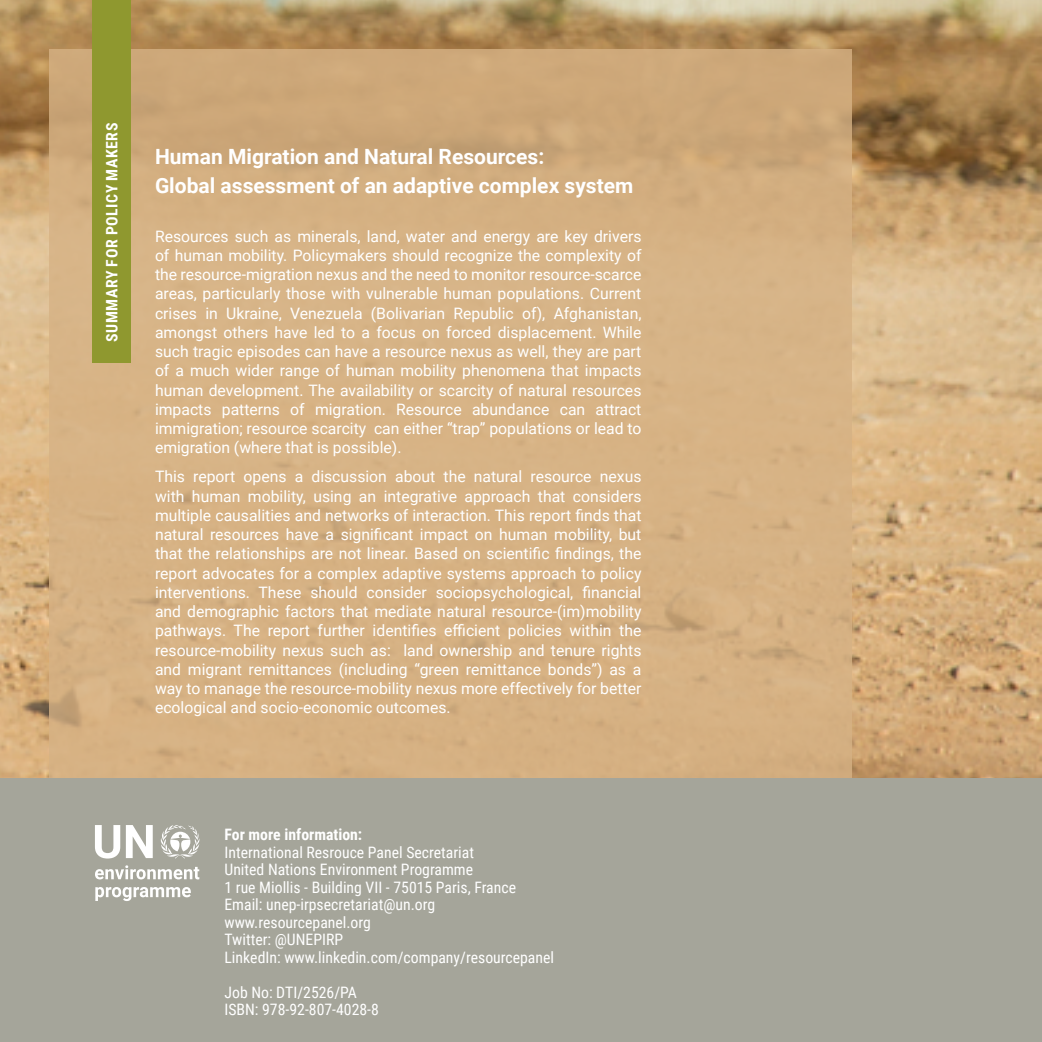
<style>
.page{position:relative;width:1042px;height:1042px;background:#fff}
.page>*{position:absolute;margin:0;border:0;box-sizing:border-box;transform-origin:0 0}
.t1{font:700 21px/29.2px "Roboto";color:#fff}
.t2{font:15.75px/19.2px "Roboto";color:#fff;text-align:justify}
.t3{font:15.75px/17.5px "Roboto Condensed";color:#fff}
.t4{font:700 15.75px "Roboto Condensed";letter-spacing:.03em;color:#fff}
.t5{font:700 15.75px "Roboto Condensed";color:#fff}
</style>
<div class="page">
<img style="left:0;top:0;width:1042px;height:778px">
<div style="left:50px;top:50px;width:802px;height:757px;background:#d6b285"></div>
<div style="left:0;top:778px;width:1042px;height:264px;background:#a5a59a"></div>
<svg style="left:160px;top:825px;width:40px;height:33px"></svg>
<svg style="left:95px;top:825px;width:25px;height:33px"></svg>
<svg style="left:126px;top:825px;width:27px;height:33px"></svg>
<svg style="left:95px;top:865px;width:104px;height:14px"></svg>
<svg style="left:95px;top:887px;width:96px;height:14px"></svg>
<div style="left:92px;top:0;width:38px;height:363px;background:#8f982f"></div>
<p class="t4" style="left:101px;top:342px;width:220px;rotate:-90deg">SUMMARY FOR POLICY MAKERS</p>
<h1 class="t1" style="left:155px;top:141px;width:480px">Human Migration and Natural Resources:<br>Global assessment of an adaptive complex system</h1>
<p class="t2" style="left:155px;top:226px;width:488px">Resources such as minerals, land, water and energy are key drivers of human mobility. Policymakers should recognize the complexity of the resource-migration nexus and the need to monitor resource-scarce areas, particularly those with vulnerable human populations. Current crises in Ukraine, Venezuela (Bolivarian Republic of), Afghanistan, amongst others have led to a focus on forced displacement. While such tragic episodes can have a resource nexus as well, they are part of a much wider range of human mobility phenomena that impacts human development. The availability or scarcity of natural resources impacts patterns of migration. Resource abundance can attract immigration; resource scarcity can either “trap” populations or lead to emigration (where that is possible).</p>
<p class="t2" style="left:155px;top:467px;width:488px">This report opens a discussion about the natural resource nexus with human mobility, using an integrative approach that considers multiple causalities and networks of interaction. This report finds that natural resources have a significant impact on human mobility, but that the relationships are not linear. Based on scientific findings, the report advocates for a complex adaptive systems approach to policy interventions. These should consider sociopsychological, financial and demographic factors that mediate natural resource-(im)mobility pathways. The report further identifies efficient policies within the resource-mobility nexus such as: land ownership and tenure rights and migrant remittances (including “green remittance bonds”) as a way to manage the resource-mobility nexus more effectively for better ecological and socio-economic outcomes.</p>
<p class="t5" style="left:224px;top:823px;width:139px">For more information:</p>
<p class="t3" style="left:224px;top:843px;width:331px">International Resrouce Panel Secretariat<br>United Nations Environment Programme<br>1 rue Miollis - Building VII - 75015 Paris, France Email: unep-irpsecretariat@un.org www.resourcepanel.org<br>Twitter: @UNEPIRP<br>LinkedIn: www.linkedin.com/company/resourcepanel</p>
<p class="t3" style="left:224px;top:982px;width:156px">Job No: DTI/2526/PA<br>ISBN: 978-92-807-4028-8</p>
</div>
